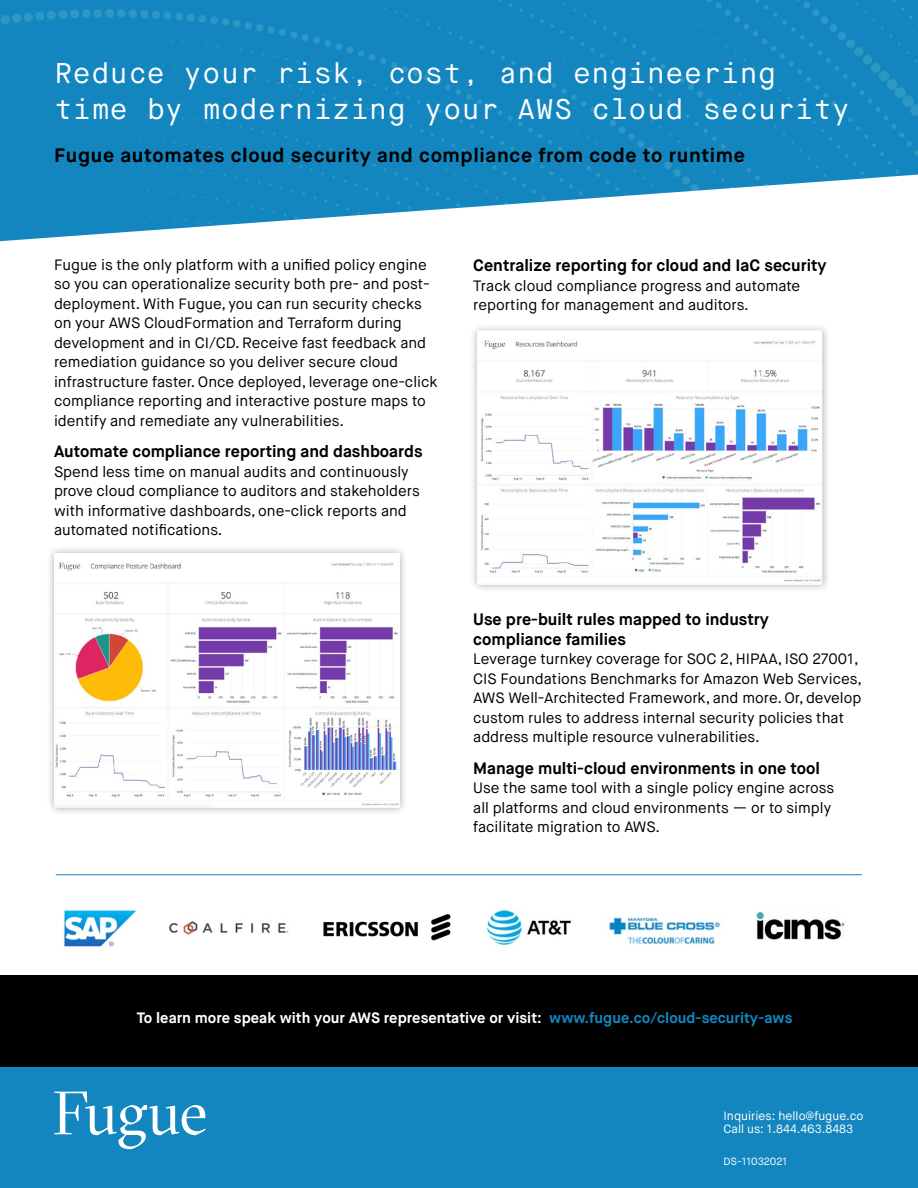
<style>
.page{position:relative;width:918px;height:1188px;background:#fff}
.page>*{position:absolute;margin:0;border:0;box-sizing:border-box;transform-origin:0 0}
.t1{font:28.5px/36px "Maison Neue Mono";color:#fff}
.t2{font:700 19.5px "Maison Neue";letter-spacing:.03em;color:#000}
.t3{font:700 16.5px/19.5px "Maison Neue";color:#000}
.t4{font:15px/19.5px "Maison Neue";color:#000}
.t5{font:700 15px "Maison Neue";color:#fff}
.t6{font:12px/13.5px "Maison Neue";color:#fff}
.t7{font:10.5px "Maison Neue";color:#fff}
.s1{color:#1386bf}
</style>
<div class="page">
<div style="left:0;top:994px;width:918px;height:194px;background:#1386bf"></div>
<img style="left:0;top:0;width:918px;height:241px">
<div style="left:46px;top:546px;width:361px;height:269px;background:#000;opacity:.34"></div>
<img style="left:54px;top:554px;width:345px;height:253px">
<div style="left:469px;top:323px;width:362px;height:269px;background:#000;opacity:.33"></div>
<img style="left:477px;top:331px;width:346px;height:253px">
<div style="left:0;top:976px;width:918px;height:91px;background:#000"></div>
<svg style="left:54px;top:1092px;width:152px;height:57px"></svg>
<img style="left:486px;top:910px;width:235px;height:36px">
<img style="left:63px;top:909px;width:226px;height:38px">
<img style="left:756px;top:911px;width:89px;height:29px">
<img style="left:323px;top:913px;width:128px;height:28px">
<hr style="left:56px;top:874px;width:806px;height:1px;background:#1d7ebc">
<h1 class="t1" style="left:54px;top:55px;width:798px">Reduce your risk, cost, and engineering time by modernizing your AWS cloud security</h1>
<h2 class="t2" style="left:54px;top:143px;width:693px">Fugue automates cloud security and compliance from code to runtime</h2>
<p class="t4" style="left:54px;top:255px;width:385px">Fugue is the only platform with a unified policy engine so you can operationalize security both pre- and post&shy;deployment. With Fugue, you can run security checks on your AWS CloudFormation and Terraform during development and in CI/CD. Receive fast feedback and remediation guidance so you deliver secure cloud infrastructure faster. Once deployed, leverage one-click compliance reporting and interactive posture maps to identify and remediate any vulnerabilities.</p>
<p class="t3" style="left:54px;top:442px;width:370px">Automate compliance reporting and dashboards</p>
<p class="t4" style="left:54px;top:462px;width:367px">Spend less time on manual audits and continuously prove cloud compliance to auditors and stakeholders with informative dashboards, one-click reports and automated notifications.</p>
<p class="t3" style="left:473px;top:256px;width:355px">Centralize reporting for cloud and IaC security</p>
<p class="t4" style="left:473px;top:276px;width:329px">Track cloud compliance progress and automate reporting for management and auditors.</p>
<p class="t3" style="left:473px;top:610px;width:297px">Use pre-built rules mapped to industry compliance families</p>
<p class="t4" style="left:473px;top:649px;width:390px">Leverage turnkey coverage for SOC 2, HIPAA, ISO 27001, CIS Foundations Benchmarks for Amazon Web Services, AWS Well-Architected Framework, and more. Or, develop custom rules to address internal security policies that address multiple resource vulnerabilities.</p>
<p class="t3" style="left:473px;top:758px;width:348px">Manage multi-cloud environments in one tool</p>
<p class="t4" style="left:473px;top:778px;width:363px">Use the same tool with a single policy engine across all platforms and cloud environments — or to simply facilitate migration to AWS.</p>
<p class="t5" style="left:137px;top:1008px;width:657px">To learn more speak with your AWS representative or visit: <span class="s1">www.fugue.co/cloud-security-aws</span></p>
<p class="t6" style="left:724px;top:1109px;width:141px">Inquiries: hello@fugue.co<br>Call us: 1.844.463.8483</p>
<p class="t7" style="left:724px;top:1154px;width:65px">DS-11032021</p>
</div>
